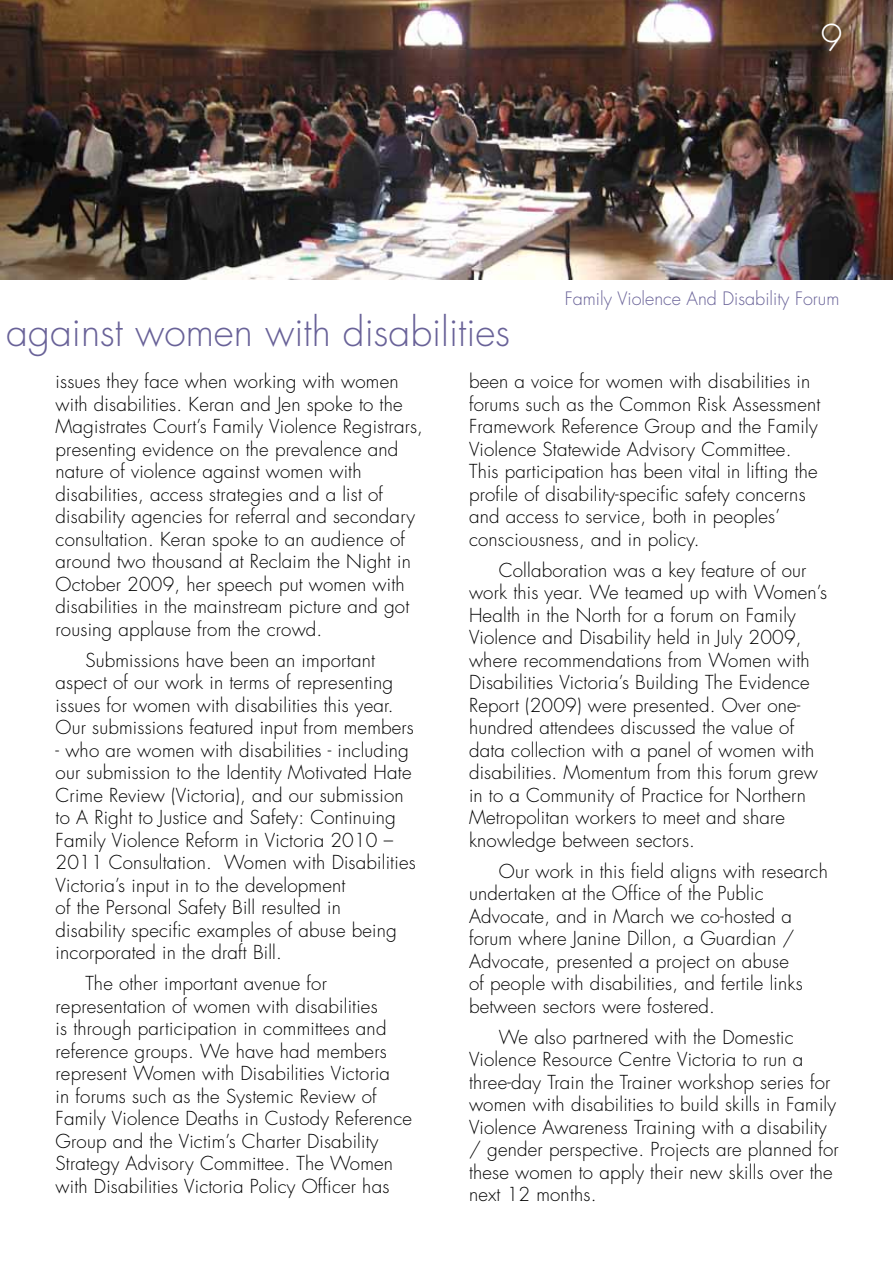
<style>
.page{position:relative;width:893px;height:1263px;background:#fff}
.page>*{position:absolute;margin:0;border:0;box-sizing:border-box;transform-origin:0 0}
.t1{font:300 39px "Futura Std";color:#696298}
.t2{font:300 36px "Futura Std";color:#fff}
.t3{font:300 18.75px/22.5px "Futura Std";letter-spacing:.01em;color:#000}
.t4{font:300 18px "Futura Std";color:#696298}
</style>
<div class="page">
<img style="left:0;top:0;width:893px;height:280px">
<h2 class="t2" style="left:820px;top:16px;width:24px">9</h2>
<h1 class="t1" style="left:6px;top:308px;width:505px">against women with disabilities</h1>
<p class="t4" style="left:565px;top:287px;width:276px">Family Violence And Disability Forum</p>
<p class="t3" style="left:56px;top:370px;width:369px">issues they face when working with women with disabilities. Keran and Jen spoke to the Magistrates Court’s Family Violence Registrars, presenting evidence on the prevalence and nature of violence against women with disabilities, access strategies and a list of disability agencies for referral and secondary consultation. Keran spoke to an audience of around two thousand at Reclaim the Night in October 2009, her speech put women with disabilities in the mainstream picture and got rousing applause from the crowd.</p>
<p class="t3" style="left:56px;top:649px;width:360px;text-indent:30px">Submissions have been an important aspect of our work in terms of representing issues for women with disabilities this year.<br>Our submissions featured input from members</p>
<p class="t3" style="left:56px;top:739px;width:362px">- who are women with disabilities - including our submission to the Identity Motivated Hate Crime Review (Victoria), and our submission to A Right to Justice and Safety: Continuing Family Violence Reform in Victoria 2010 – 2011 Consultation. Women with Disabilities Victoria’s input in to the development<br>of the Personal Safety Bill resulted in<br>disability specific examples of abuse being incorporated in the draft Bill.</p>
<p class="t3" style="left:56px;top:972px;width:358px;text-indent:30px">The other important avenue for representation of women with disabilities<br>is through participation in committees and reference groups. We have had members represent Women with Disabilities Victoria<br>in forums such as the Systemic Review of Family Violence Deaths in Custody Reference Group and the Victim’s Charter Disability Strategy Advisory Committee. The Women with Disabilities Victoria Policy Officer has</p>
<p class="t3" style="left:469px;top:370px;width:353px">been a voice for women with disabilities in forums such as the Common Risk Assessment Framework Reference Group and the Family Violence Statewide Advisory Committee.<br>This participation has been vital in lifting the profile of disability-specific safety concerns and access to service, both in peoples’ consciousness, and in policy.</p>
<p class="t3" style="left:469px;top:559px;width:360px;text-indent:30px">Collaboration was a key feature of our work this year. We teamed up with Women’s Health in the North for a forum on Family Violence and Disability held in July 2009, where recommendations from Women with Disabilities Victoria’s Building The Evidence Report (2009) were presented. Over one&shy;hundred attendees discussed the value of data collection with a panel of women with disabilities. Momentum from this forum grew in to a Community of Practice for Northern Metropolitan workers to meet and share knowledge between sectors.</p>
<p class="t3" style="left:469px;top:860px;width:360px;text-indent:30px">Our work in this field aligns with research undertaken at the Office of the Public Advocate, and in March we co-hosted a forum where Janine Dillon, a Guardian / Advocate, presented a project on abuse<br>of people with disabilities, and fertile links between sectors were fostered.</p>
<p class="t3" style="left:469px;top:1026px;width:371px;text-indent:30px">We also partnered with the Domestic Violence Resource Centre Victoria to run a three-day Train the Trainer workshop series for women with disabilities to build skills in Family Violence Awareness Training with a disability / gender perspective. Projects are planned for these women to apply their new skills over the next 12 months.</p>
</div>
